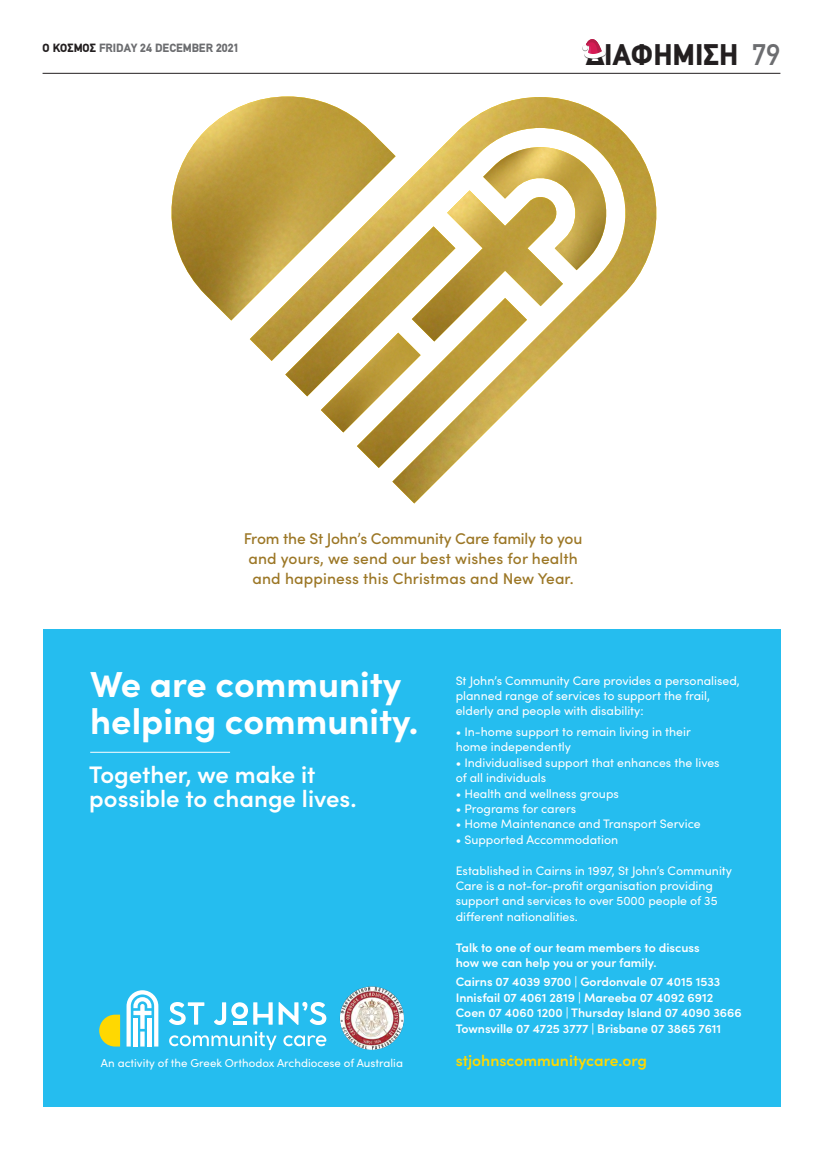
<style>
.page{position:relative;width:823px;height:1149px;background:#fff}
.page>*{position:absolute;margin:0;border:0;box-sizing:border-box;transform-origin:0 0}
.t1{font:700 36.2px/36.4px "Sofia Pro";color:#fff}
.t2{font:900 30px "PF Din Text";color:#231f20}
.t3{font:600 23.9px/24.9px "Sofia Pro";color:#fff}
.t4{font:500 15.6px/19.8px "Sofia Pro";letter-spacing:.01em;color:#9c7726}
.t5{font:600 15.6px "Sofia Pro";color:#ffd801}
.t6{font:12.3px/15.4px "Sofia Pro";color:#fff}
.t7{font:600 12.3px/15.4px "Sofia Pro";color:#fff}
.t8{font:900 12px "PF Din Text";color:#6c6d70}
.t9{font:11.5px "Sofia Pro";color:#fff}
.s1{color:#231f20}
.s2{font-weight:500;color:#6c6d70}
</style>
<div class="page">
<hr style="left:43px;top:73px;width:737px;height:1px;background:#231f20">
<div style="left:43px;top:629px;width:737px;height:477px;background:#25bdef"></div>
<hr style="left:90px;top:751px;width:140px;height:1px;background:#fff">
<svg style="left:99px;top:1014px;width:21px;height:32px"></svg>
<img style="left:171px;top:102px;width:79px;height:218px">
<img style="left:250px;top:97px;width:407px;height:406px">
<svg style="left:285px;top:141px;width:327px;height:327px"></svg>
<img style="left:411px;top:190px;width:151px;height:151px">
<svg style="left:169px;top:1002px;width:35px;height:22px"></svg>
<svg style="left:214px;top:1002px;width:58px;height:22px"></svg>
<svg style="left:278px;top:1001px;width:48px;height:23px"></svg>
<svg style="left:169px;top:1031px;width:107px;height:18px"></svg>
<svg style="left:283px;top:1035px;width:43px;height:10px"></svg>
<svg style="left:233px;top:1020px;width:13px;height:4px"></svg>
<svg style="left:126px;top:990px;width:32px;height:56px"></svg>
<img style="left:340px;top:986px;width:64px;height:64px">
<svg style="left:582px;top:39px;width:24px;height:20px"></svg>
<p class="t8" style="left:43px;top:40px;width:198px"><span class="s1">Ο ΚΟΣΜΟΣ</span> FRIDAY 24 DECEMBER 2021</p>
<h2 class="t2" style="left:667px;top:37px;width:114px">ΣΠΟΡ <span class="s2">79</span></h2>
<h2 class="t2" style="left:585px;top:37px;width:154px">ΔΙΑΦΗΜΙΣΗ</h2>
<p class="t4" style="left:244px;top:527px;width:340px">From the St John’s Community Care family to you and yours, we send our best wishes for health and happiness this Christmas and New Year.</p>
<h1 class="t1" style="left:90px;top:663px;width:329px">We are community helping community.</h1>
<h3 class="t3" style="left:89px;top:759px;width:269px">Together, we make it possible to change lives.</h3>
<p class="t9" style="left:101px;top:1054px;width:303px">An activity of the Greek Orthodox Archdiocese of Australia</p>
<p class="t6" style="left:455px;top:671px;width:285px">St John’s Community Care provides a personalised, planned range of services to support the frail, elderly and people with disability:</p>
<p class="t6" style="left:455px;top:723px;width:236px">• In-home support to remain living in their home independently</p>
<p class="t6" style="left:455px;top:753px;width:265px">• Individualised support that enhances the lives of all individuals</p>
<p class="t6" style="left:455px;top:784px;width:165px">• Health and wellness groups</p>
<p class="t6" style="left:455px;top:800px;width:122px">• Programs for carers</p>
<p class="t6" style="left:455px;top:815px;width:246px">• Home Maintenance and Transport Service</p>
<p class="t6" style="left:455px;top:830px;width:164px">• Supported Accommodation</p>
<p class="t6" style="left:455px;top:861px;width:278px">Established in Cairns in 1997, St John’s Community Care is a not-for-profit organisation providing support and services to over 5000 people of 35 different nationalities.</p>
<p class="t7" style="left:455px;top:938px;width:245px">Talk to one of our team members to discuss how we can help you or your family.</p>
<p class="t7" style="left:455px;top:973px;width:287px">Cairns 07 4039 9700 | Gordonvale 07 4015 1533<br>Innisfail 07 4061 2819 | Mareeba 07 4092 6912<br>Coen 07 4060 1200 | Thursday Island 07 4090 3666<br>Townsville 07 4725 3777 | Brisbane 07 3865 7611</p>
<p class="t5" style="left:455px;top:1048px;width:193px">stjohnscommunitycare.org</p>
</div>
